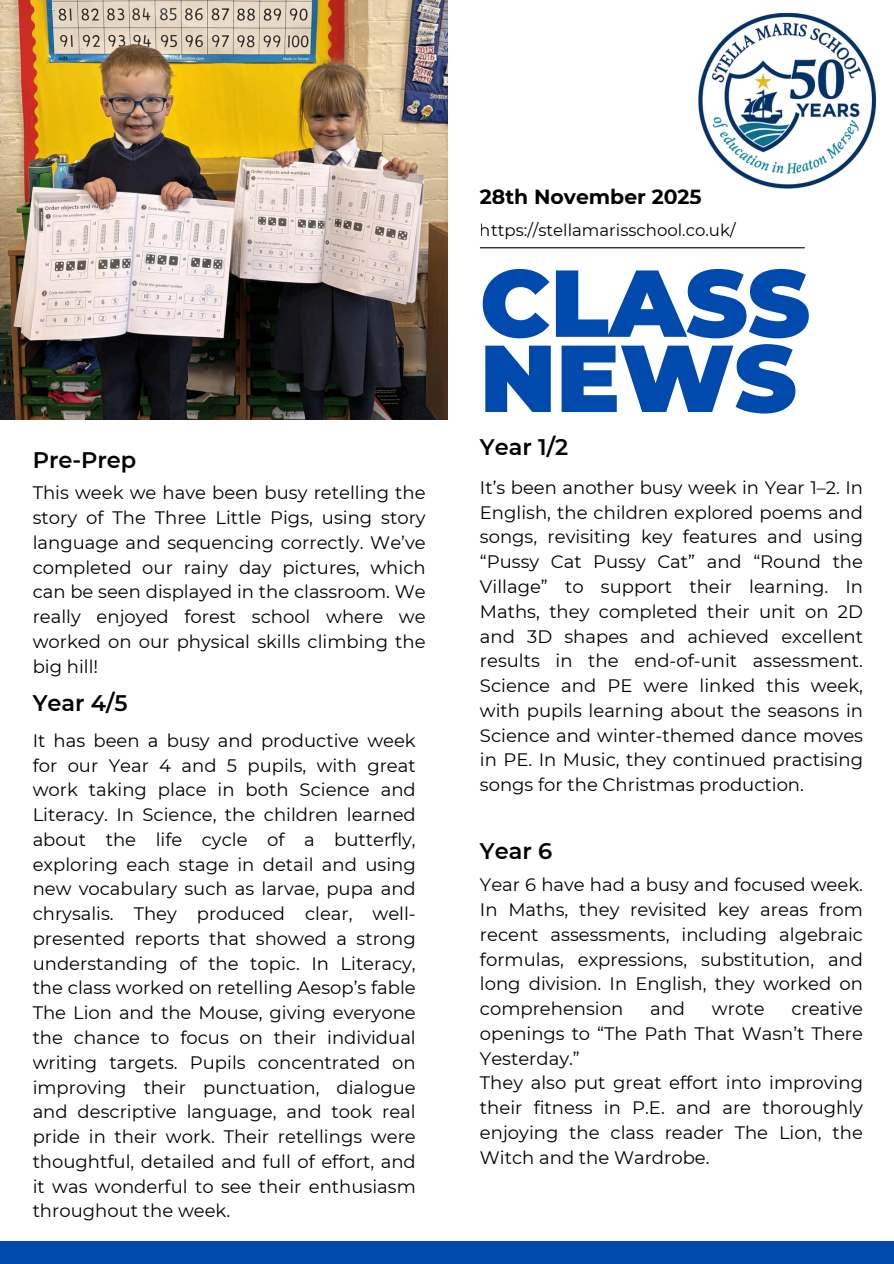
<style>
.page{position:relative;width:894px;height:1264px;background:#fff}
.page>*{position:absolute;margin:0;border:0;box-sizing:border-box;transform-origin:0 0}
.t1{font:900 94.8px/75.2px "Montserrat";color:#004aad}
.t2{font:600 22.5px "Montserrat";color:#000}
.t3{font:700 20.4px "Montserrat";color:#000}
.t4{font:18px/24.8px "Montserrat";color:#000;text-align:justify}
.t5{font:16.5px "Montserrat";color:#000}
</style>
<div class="page">
<div style="left:0;top:1241px;width:893px;height:22px;background:#004aad"></div>
<hr style="left:480px;top:247px;width:324px;height:1px;background:#000">
<img style="left:0;top:0;width:447px;height:420px">
<img style="left:698px;top:13px;width:179px;height:176px">
<p class="t2" style="left:33px;top:446px;width:105px">Pre-Prep</p>
<p class="t4" style="left:33px;top:480px;width:394px">This week we have been busy retelling the story of The Three Little Pigs, using story language and sequencing correctly. We’ve completed our rainy day pictures, which can be seen displayed in the classroom. We really enjoyed forest school where we worked on our physical skills climbing the big hill!</p>
<p class="t2" style="left:33px;top:689px;width:96px">Year 4/5</p>
<p class="t4" style="left:33px;top:728px;width:384px">It has been a busy and productive week for our Year 4 and 5 pupils, with great work taking place in both Science and Literacy. In Science, the children learned about the life cycle of a butterfly, exploring each stage in detail and using new vocabulary such as larvae, pupa and chrysalis. They produced clear, well&shy;presented reports that showed a strong understanding of the topic. In Literacy, the class worked on retelling Aesop’s fable The Lion and the Mouse, giving everyone the chance to focus on their individual writing targets. Pupils concentrated on improving their punctuation, dialogue and descriptive language, and took real pride in their work. Their retellings were thoughtful, detailed and full of effort, and it was wonderful to see their enthusiasm throughout the week.</p>
<p class="t3" style="left:480px;top:184px;width:223px">28th November 2025</p>
<p class="t5" style="left:480px;top:220px;width:257px">https://stellamarisschool.co.uk/</p>
<h1 class="t1" style="left:480px;top:265px;width:331px">CLASS<br>NEWS</h1>
<p class="t2" style="left:480px;top:433px;width:90px">Year 1/2</p>
<p class="t4" style="left:480px;top:475px;width:384px">It’s been another busy week in Year 1–2. In English, the children explored poems and songs, revisiting key features and using “Pussy Cat Pussy Cat” and “Round the Village” to support their learning. In Maths, they completed their unit on 2D and 3D shapes and achieved excellent results in the end-of-unit assessment.<br>Science and PE were linked this week, with pupils learning about the seasons in Science and winter-themed dance moves in PE. In Music, they continued practising songs for the Christmas production.</p>
<p class="t2" style="left:480px;top:837px;width:74px">Year 6</p>
<p class="t4" style="left:480px;top:872px;width:384px">Year 6 have had a busy and focused week.<br>In Maths, they revisited key areas from recent assessments, including algebraic formulas, expressions, substitution, and long division. In English, they worked on comprehension</p>
<p class="t4" style="left:480px;top:996px;width:384px;text-align:left;text-indent:311px">creative openings to “The Path That Wasn’t There<br>Yesterday.”<br>They also put great effort into improving their fitness in P.E. and are thoroughly enjoying the class reader The Lion, the<br>Witch and the Wardrobe.</p>
<p class="t4" style="left:650px;top:996px;width:37px">and</p>
<p class="t4" style="left:711px;top:996px;width:54px">wrote</p>
</div>
